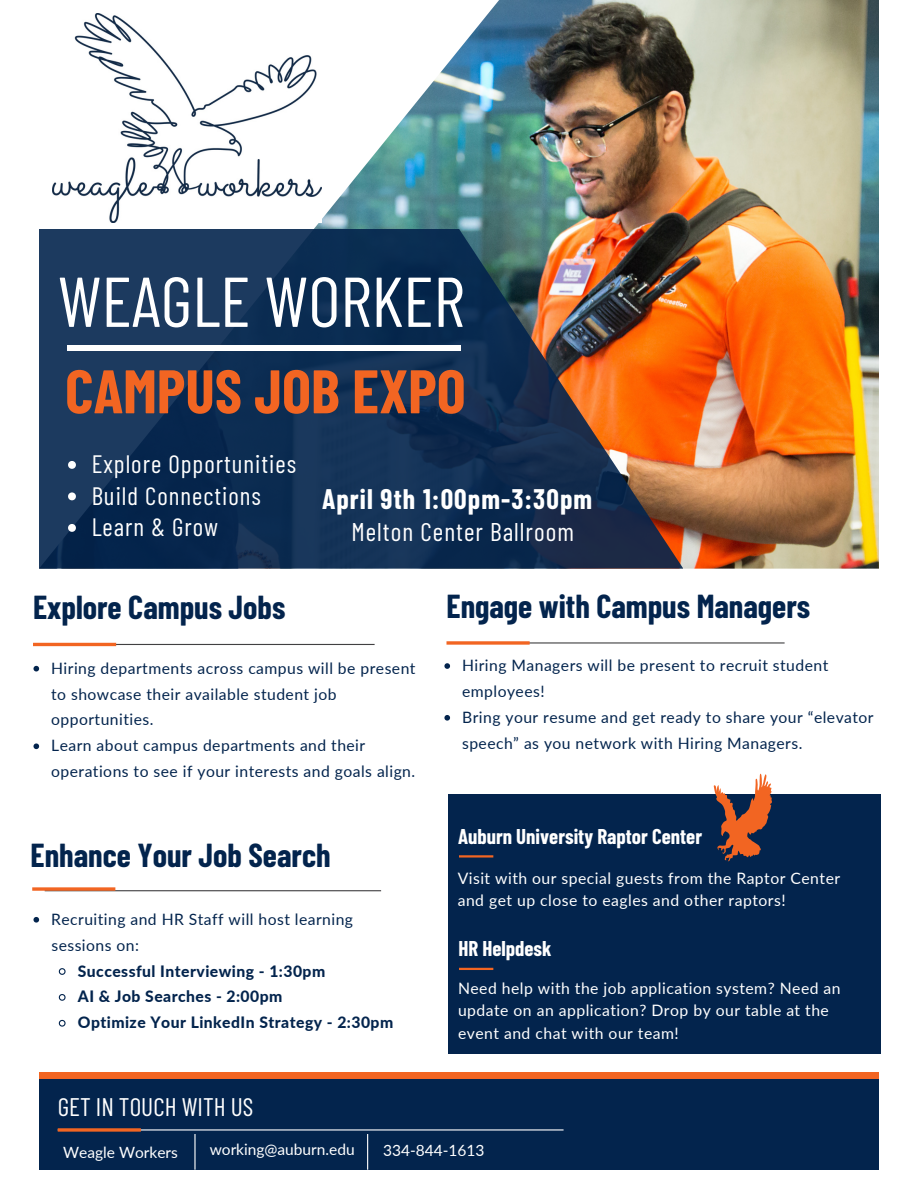
<style>
.page{position:relative;width:918px;height:1188px;background:#fff}
.page>*{position:absolute;margin:0;border:0;box-sizing:border-box;transform-origin:0 0}
.t1{font:70.35px "Barlow Condensed";color:#fff}
.t2{font:700 61.35px "Barlow Condensed";color:#f26522}
.t3{font:700 32.4px "Barlow Condensed";color:#03244d}
.t4{font:700 27.6px "Barlow Condensed";letter-spacing:.04em;color:#fff}
.t5{font:25.65px "Barlow Condensed";letter-spacing:.04em;color:#fff}
.t6{font:25.35px "Barlow Condensed";color:#fff}
.t7{font:25.2px "Barlow Condensed";letter-spacing:.04em;color:#fff}
.t8{font:700 20.85px "Barlow Condensed";color:#fff}
.t9{font:15.75px/25.8px "Lato";letter-spacing:.03em;color:#03244d}
.t10{font:15.75px/22.5px "Lato";letter-spacing:.03em;color:#fff}
.t11{font:800 15.75px "Lato";letter-spacing:.03em;color:#03244d}
.t12{font:15.45px "Lato";color:#fff}
</style>
<div class="page">
<img style="left:52px;top:0;width:827px;height:568px">
<svg style="left:39px;top:229px;width:644px;height:340px;background:#2d394f"></svg>
<div style="left:39px;top:1076px;width:840px;height:94px;background:#03244d"></div>
<div style="left:39px;top:1073px;width:840px;height:6px;background:#f26522"></div>
<hr style="left:38px;top:644px;width:337px;height:1px;background:#414042">
<hr style="left:33px;top:643px;width:83px;height:3px;background:#f26522">
<hr style="left:58px;top:1129px;width:506px;height:2px;background:#fff">
<svg style="left:58px;top:1128px;width:83px;height:4px"></svg>
<hr style="left:194px;top:1134px;width:2px;height:36px;background:#fff">
<hr style="left:367px;top:1134px;width:1px;height:36px;background:#fff">
<img style="left:53px;top:14px;width:268px;height:209px">
<div style="left:448px;top:794px;width:432px;height:260px;background:#03244d"></div>
<hr style="left:459px;top:855px;width:34px;height:3px;background:#f26522">
<div style="left:67px;top:345px;width:394px;height:5px;background:#fff"></div>
<hr style="left:459px;top:968px;width:34px;height:2px;background:#f26522">
<hr style="left:45px;top:890px;width:336px;height:1px;background:#414042">
<svg style="left:32px;top:887px;width:83px;height:4px"></svg>
<hr style="left:448px;top:642px;width:337px;height:2px;background:#414042">
<svg style="left:447px;top:641px;width:83px;height:4px"></svg>
<svg style="left:714px;top:774px;width:58px;height:87px"></svg>
<svg style="left:68px;top:461px;width:8px;height:8px"></svg>
<svg style="left:68px;top:492px;width:8px;height:8px"></svg>
<svg style="left:68px;top:524px;width:8px;height:8px"></svg>
<svg style="left:34px;top:666px;width:5px;height:5px"></svg>
<svg style="left:34px;top:743px;width:5px;height:6px"></svg>
<svg style="left:34px;top:917px;width:5px;height:6px"></svg>
<svg style="left:58px;top:968px;width:8px;height:7px"></svg>
<svg style="left:58px;top:994px;width:8px;height:7px"></svg>
<svg style="left:58px;top:1019px;width:8px;height:8px"></svg>
<svg style="left:444px;top:663px;width:6px;height:6px"></svg>
<svg style="left:444px;top:715px;width:6px;height:6px"></svg>
<h5 class="t1" style="left:58px;top:257px;width:408px">WEAGLE WORKER</h5>
<h6 class="t2" style="left:65px;top:352px;width:402px">CAMPUS JOB EXPO</h6>
<p class="t7" style="left:92px;top:448px;width:206px">Explore Opportunities</p>
<p class="t7" style="left:92px;top:480px;width:171px">Build Connections</p>
<p class="t7" style="left:92px;top:511px;width:128px">Learn &amp; Grow</p>
<p class="t4" style="left:322px;top:481px;width:272px">April 9th 1:00pm-3:30pm</p>
<p class="t5" style="left:352px;top:516px;width:224px">Melton Center Ballroom</p>
<h3 class="t3" style="left:33px;top:587px;width:254px">Explore Campus Jobs</h3>
<h3 class="t9" style="left:51px;top:655px;width:366px">Hiring departments across campus will be present to showcase their available student job opportunities.</h3>
<p class="t9" style="left:51px;top:732px;width:366px">Learn about campus departments and their operations to see if your interests and goals align.</p>
<p class="t3" style="left:30px;top:835px;width:302px">Enhance Your Job Search</p>
<p class="t9" style="left:51px;top:906px;width:303px">Recruiting and HR Staff will host learning</p>
<h3 class="t9" style="left:51px;top:932px;width:89px">sessions on:</h3>
<p class="t11" style="left:78px;top:961px;width:249px">Successful Interviewing - 1:30pm</p>
<p class="t11" style="left:78px;top:987px;width:206px">AI &amp; Job Searches - 2:00pm</p>
<p class="t11" style="left:78px;top:1013px;width:317px">Optimize Your LinkedIn Strategy - 2:30pm</p>
<p class="t3" style="left:447px;top:585px;width:365px">Engage with Campus Managers</p>
<p class="t9" style="left:462px;top:652px;width:368px">Hiring Managers will be present to recruit student employees!</p>
<h4 class="t9" style="left:462px;top:704px;width:413px">Bring your resume and get ready to share your “elevator speech” as you network with Hiring Managers.</h4>
<p class="t8" style="left:458px;top:823px;width:246px">Auburn University Raptor Center</p>
<p class="t10" style="left:458px;top:866px;width:384px">Visit with our special guests from the Raptor Center and get up close to eagles and other raptors!</p>
<p class="t8" style="left:458px;top:935px;width:95px">HR Helpdesk</p>
<p class="t10" style="left:458px;top:976px;width:384px">Need help with the job application system? Need an update on an application? Drop by our table at the event and chat with our team!</p>
<p class="t6" style="left:58px;top:1091px;width:197px">GET IN TOUCH WITH US</p>
<p class="t12" style="left:63px;top:1143px;width:116px">Weagle Workers</p>
<p class="t12" style="left:210px;top:1140px;width:147px">working@auburn.edu</p>
<h2 class="t12" style="left:383px;top:1141px;width:103px">334-844-1613</h2>
</div>
